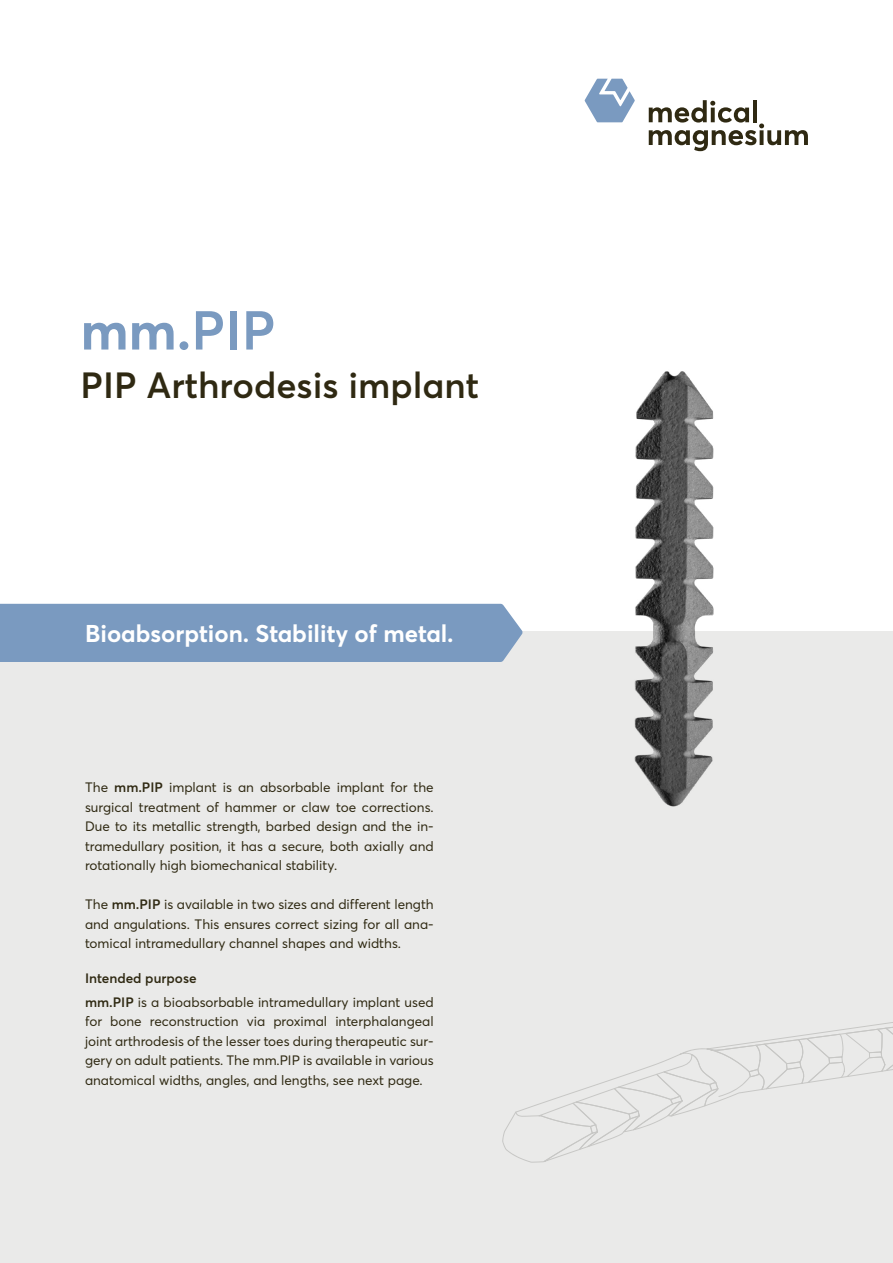
<style>
.page{position:relative;width:893px;height:1263px;background:#fff}
.page>*{position:absolute;margin:0;border:0;box-sizing:border-box;transform-origin:0 0}
.t1{font:700 54px "Averta";color:#7a9ac0}
.t2{font:600 36px "Averta";color:#2f2912}
.t3{font:700 24px "Averta";color:#fff}
.t4{font:13.5px/19.5px "Averta";color:#2f2912;text-align:justify}
.s1{font-weight:600}
</style>
<div class="page">
<div style="left:0;top:631px;width:893px;height:632px;background:#eaeae9"></div>
<div style="left:0;top:604px;width:523px;height:58px;background:#7a9ac0"></div>
<svg style="left:649px;top:100px;width:159px;height:51px"></svg>
<svg style="left:585px;top:79px;width:50px;height:43px"></svg>
<img style="left:634px;top:371px;width:80px;height:436px">
<svg style="left:502px;top:1022px;width:391px;height:141px"></svg>
<h1 class="t1" style="left:81px;top:292px;width:196px">mm.<span class="s1">PIP</span></h1>
<h2 class="t2" style="left:81px;top:359px;width:400px">PIP Arthrodesis implant</h2>
<h3 class="t3" style="left:85px;top:617px;width:370px">Bioabsorption. Stability of metal.</h3>
<p class="t4" style="left:85px;top:777px;width:350px">The <span class="s1">mm.PIP</span> implant is an absorbable implant for the surgical treatment of hammer or claw toe corrections.<br>Due to its metallic strength, barbed design and the in&shy;tramedullary position, it has a secure, both axially and rotationally high biomechanical stability.</p>
<p class="t4" style="left:85px;top:894px;width:350px">The <span class="s1">mm.PIP</span> is available in two sizes and different length and angulations. This ensures correct sizing for all ana&shy;tomical intramedullary channel shapes and widths.</p>
<p class="t4" style="left:85px;top:965px;width:350px;line-height:24px"><span class="s1">Intended purpose<br>mm.PIP</span> is a bioabsorbable intramedullary implant used</p>
<p class="t4" style="left:85px;top:1011px;width:350px">for bone reconstruction via proximal interphalangeal joint arthrodesis of the lesser toes during therapeutic sur&shy;gery on adult patients. The mm.PIP is available in various anatomical widths, angles, and lengths, see next page.</p>
</div>
